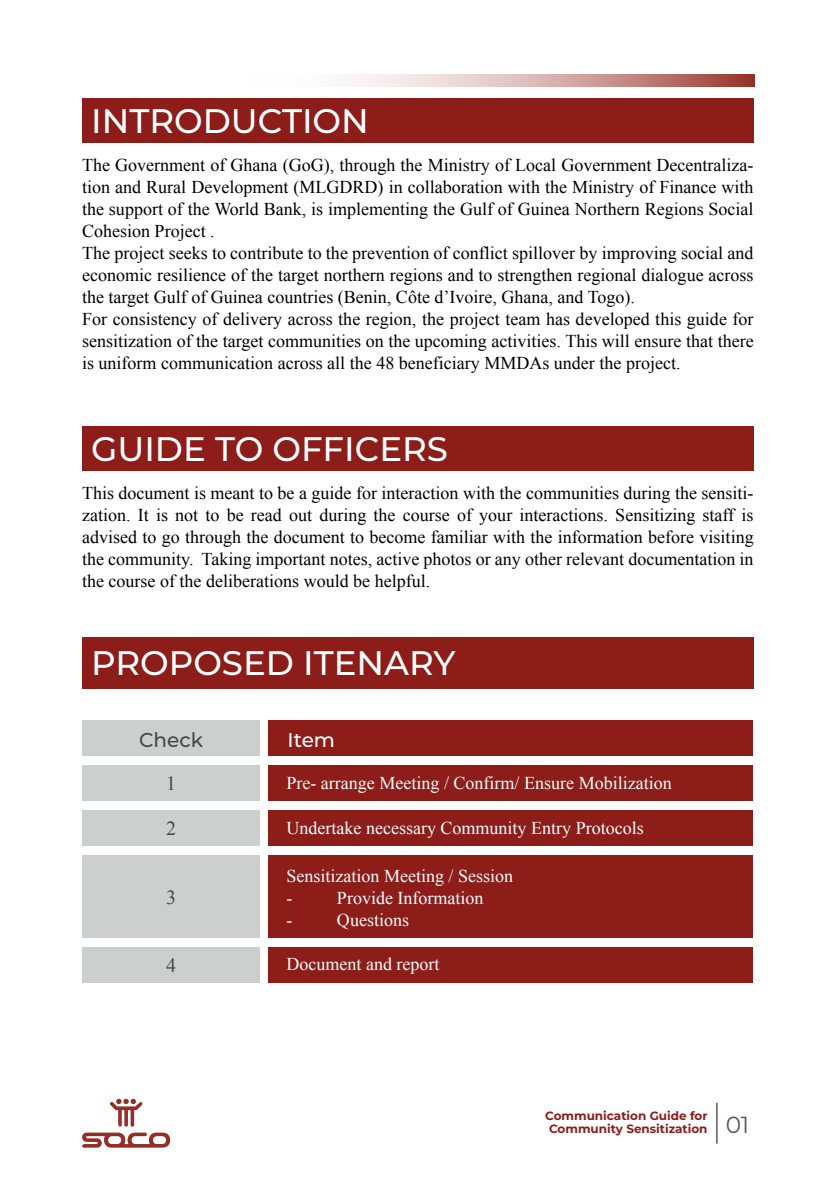
<style>
.page{position:relative;width:836px;height:1196px;background:#fff}
.page>*{position:absolute;margin:0;border:0;box-sizing:border-box;transform-origin:0 0}
.t1{font:100 34px "Montserrat";color:#fff}
.t2{font:100 20px "Montserrat";color:#464849}
.t3{font:100 20px "Montserrat";color:#fff}
.t4{font:20px "Times New Roman";color:#464849}
.t5{font:18px/22px "Times New Roman";color:#000}
.t6{font:18px/22px "Times New Roman";color:#fff}
.t7{font:100 12px/13px "Montserrat";color:#8c1d19}
.s1{font-size:23.2px;color:#000}
</style>
<div class="page">
<div style="left:82px;top:98px;width:671px;height:45px;background:#8c1d19"></div>
<div style="left:82px;top:426px;width:671px;height:45px;background:#8c1d19"></div>
<div style="left:82px;top:637px;width:671px;height:52px;background:#8c1d19"></div>
<div style="left:82px;top:720px;width:178px;height:35px;background:#cdcece"></div>
<div style="left:268px;top:720px;width:485px;height:35px;background:#8c1d19"></div>
<div style="left:82px;top:765px;width:178px;height:35px;background:#cdcece"></div>
<div style="left:268px;top:765px;width:485px;height:35px;background:#8c1d19"></div>
<div style="left:82px;top:810px;width:178px;height:35px;background:#cdcece"></div>
<div style="left:268px;top:810px;width:485px;height:35px;background:#8c1d19"></div>
<div style="left:82px;top:947px;width:178px;height:35px;background:#cdcece"></div>
<div style="left:268px;top:947px;width:485px;height:35px;background:#8c1d19"></div>
<div style="left:82px;top:855px;width:178px;height:82px;background:#cdcece"></div>
<div style="left:268px;top:855px;width:485px;height:82px;background:#8c1d19"></div>
<svg style="left:82px;top:1132px;width:88px;height:15px"></svg>
<svg style="left:110px;top:1098px;width:32px;height:28px"></svg>
<hr style="left:715px;top:1102px;width:2px;height:41px;background:#000">
<svg style="left:352px;top:74px;width:401px;height:12px;background:#d2a7a3"></svg>
<h1 class="t1" style="left:91px;top:99px;width:279px">INTRODUCTION</h1>
<p class="t5" style="left:82px;top:154px;width:672px">The Government of Ghana (GoG), through the Ministry of Local Government Decentraliza&shy;tion and Rural Development (MLGDRD) in collaboration with the Ministry of Finance with the support of the World Bank, is implementing the Gulf of Guinea Northern Regions Social Cohesion Project .<br>The project seeks to contribute to the prevention of conflict spillover by improving social and economic resilience of the target northern regions and to strengthen regional dialogue across the target Gulf of Guinea countries (Benin, Côte d’Ivoire, Ghana, and Togo).<br>For consistency of delivery across the region, the project team has developed this guide for sensitization of the target communities on the upcoming activities. This will ensure that there is uniform communication across all the 48 beneficiary MMDAs under the project.</p>
<h1 class="t1" style="left:91px;top:426px;width:358px">GUIDE TO OFFICERS</h1>
<p class="t5" style="left:82px;top:482px;width:672px;text-align:justify">This document is meant to be a guide for interaction with the communities during the sensiti&shy;zation. It is not to be read out during the course of your interactions. Sensitizing staff is advised to go through the document to become familiar with the information before visiting the community. Taking important notes, active photos or any other relevant documentation in the course of the deliberations would be helpful.</p>
<h1 class="t1" style="left:91px;top:639px;width:365px">PROPOSED ITENARY</h1>
<p class="t2" style="left:139px;top:726px;width:65px">Check</p>
<p class="t3" style="left:287px;top:726px;width:49px">Item</p>
<p class="t4" style="left:166px;top:769px;width:11px">1</p>
<p class="t4" style="left:166px;top:814px;width:11px">2</p>
<p class="t6" style="left:286px;top:771px;width:386px">Pre- arrange Meeting / Confirm/ Ensure Mobilization</p>
<p class="t6" style="left:286px;top:817px;width:358px">Undertake necessary Community Entry Protocols</p>
<p class="t4" style="left:166px;top:883px;width:11px">3</p>
<p class="t6" style="left:286px;top:864px;width:228px">Sensitization Meeting / Session -</p>
<p class="t6" style="left:337px;top:886px;width:148px">Provide Information</p>
<p class="t6" style="left:286px;top:908px;width:7px">-</p>
<p class="t6" style="left:337px;top:908px;width:73px">Questions</p>
<p class="t4" style="left:166px;top:951px;width:11px">4</p>
<p class="t6" style="left:286px;top:952px;width:154px">Document and report</p>
<p class="t7" style="left:549px;top:1108px;width:201px;text-indent:-4px">Communication Guide for<br>Community Sensitization <span class="s1">01</span></p>
</div>
